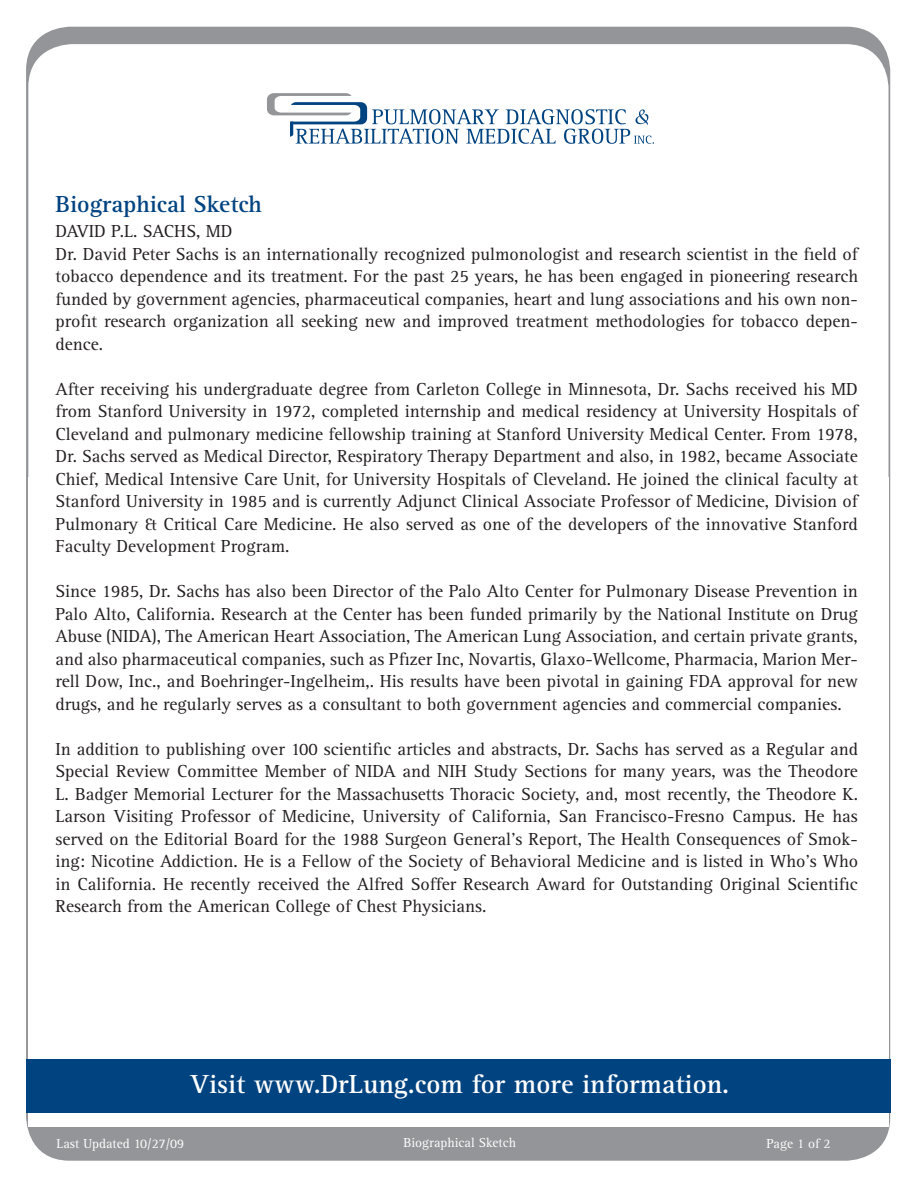
<style>
.page{position:relative;width:918px;height:1188px;background:#fff}
.page>*{position:absolute;margin:0;border:0;box-sizing:border-box;transform-origin:0 0}
.t1{font:700 27px "Rotis Serif Std";color:#fff}
.t2{font:700 24px "Rotis Serif Std";color:#004381}
.t3{font:18px/22.5px "Rotis Serif Std";color:#231f20;text-align:justify}
.t4{font:13.5px "Rotis Serif Std";color:#fff}
</style>
<div class="page">
<div style="left:26px;top:27px;width:864px;height:1134px;background:#939598;border-radius:44px"></div>
<div style="left:28px;top:44px;width:861px;height:1032px;background:#fff;border-radius:43px"></div>
<div style="left:28px;top:477px;width:861px;height:649px;background:#fff"></div>
<div style="left:26px;top:1059px;width:864px;height:53px;background:#004381"></div>
<svg style="left:267px;top:93px;width:387px;height:51px"></svg>
<p class="t2" style="left:55px;top:189px;width:208px">Biographical Sketch</p>
<p class="t3" style="left:55px;top:220px;width:178px">DAVID P.L. SACHS, MD</p>
<p class="t3" style="left:55px;top:243px;width:804px">Dr. David Peter Sachs is an internationally recognized pulmonologist and research scientist in the field of tobacco dependence and its treatment. For the past 25 years, he has been engaged in pioneering research funded by government agencies, pharmaceutical companies, heart and lung associations and his own non&shy;profit research organization all seeking new and improved treatment methodologies for tobacco depen&shy;dence.</p>
<p class="t3" style="left:55px;top:378px;width:804px">After receiving his undergraduate degree from Carleton College in Minnesota, Dr. Sachs received his MD from Stanford University in 1972, completed internship and medical residency at University Hospitals of Cleveland and pulmonary medicine fellowship training at Stanford University Medical Center. From 1978, Dr. Sachs served as Medical Director, Respiratory Therapy Department and also, in 1982, became Associate Chief, Medical Intensive Care Unit, for University Hospitals of Cleveland. He joined the clinical faculty at Stanford University in 1985 and is currently Adjunct Clinical Associate Professor of Medicine, Division of Pulmonary &amp; Critical Care Medicine. He also served as one of the developers of the innovative Stanford Faculty Development Program.</p>
<p class="t3" style="left:55px;top:580px;width:804px">Since 1985, Dr. Sachs has also been Director of the Palo Alto Center for Pulmonary Disease Prevention in Palo Alto, California. Research at the Center has been funded primarily by the National Institute on Drug Abuse (NIDA), The American Heart Association, The American Lung Association, and certain private grants, and also pharmaceutical companies, such as Pfizer Inc, Novartis, Glaxo-Wellcome, Pharmacia, Marion Mer&shy;rell Dow, Inc., and Boehringer-Ingelheim,. His results have been pivotal in gaining FDA approval for new drugs, and he regularly serves as a consultant to both government agencies and commercial companies.</p>
<p class="t3" style="left:55px;top:738px;width:804px">In addition to publishing over 100 scientific articles and abstracts, Dr. Sachs has served as a Regular and Special Review Committee Member of NIDA and NIH Study Sections for many years, was the Theodore L. Badger Memorial Lecturer for the Massachusetts Thoracic Society, and, most recently, the Theodore K.<br>Larson Visiting Professor of Medicine, University of California, San Francisco-Fresno Campus. He has served on the Editorial Board for the 1988 Surgeon General’s Report, The Health Consequences of Smok&shy;ing: Nicotine Addiction. He is a Fellow of the Society of Behavioral Medicine and is listed in Who’s Who in California. He recently received the Alfred Soffer Research Award for Outstanding Original Scientific Research from the American College of Chest Physicians.</p>
<p class="t1" style="left:191px;top:1068px;width:540px">Visit www.DrLung.com for more information.</p>
<p class="t4" style="left:57px;top:1136px;width:129px">Last Updated 10/27/09</p>
<p class="t4" style="left:404px;top:1135px;width:114px">Biographical Sketch</p>
<p class="t4" style="left:766px;top:1136px;width:66px">Page 1 of 2</p>
</div>
